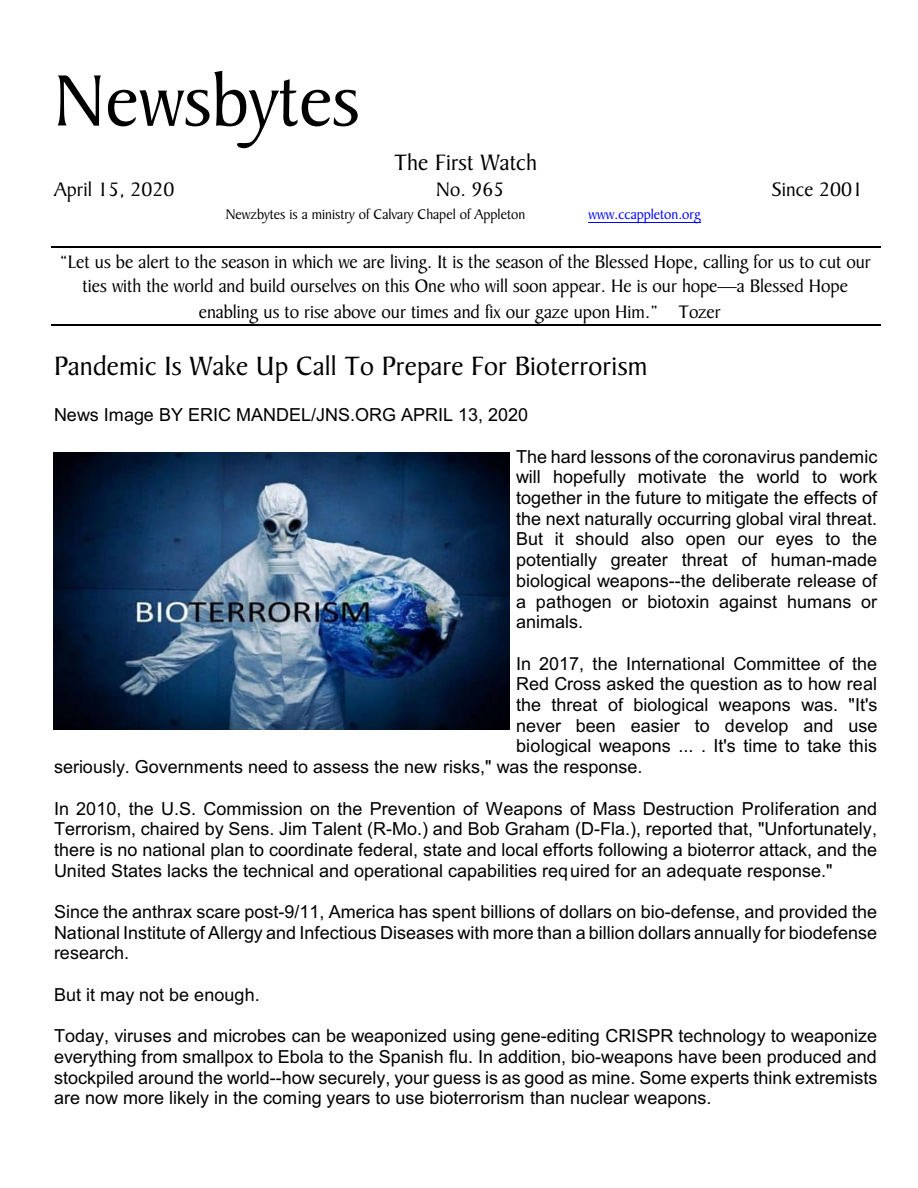
<style>
.page{position:relative;width:918px;height:1188px;background:#fff}
.page>*{position:absolute;margin:0;border:0;box-sizing:border-box;transform-origin:0 0}
.t1{font:78px "Baker Signet BT";color:#000}
.t2{font:28.5px "Baker Signet BT";letter-spacing:.005em;color:#000}
.t3{font:24px "Baker Signet BT";letter-spacing:.005em;color:#000}
.t4{font:21px "Baker Signet BT";color:#000}
.t5{font:italic 21px "Baker Signet BT";color:#000}
.t6{font:19.5px/23.5px "Baker Signet BT";color:#000;text-align:center}
.t7{font:18px/20.7px "Arial";color:#000;text-align:justify}
.t8{font:15px "Baker Signet BT";color:#000}
.t9{font:15px "Baker Signet BT";color:#00f}
</style>
<div class="page">
<hr style="left:51px;top:246px;width:829px;height:1px;background:#000">
<hr style="left:51px;top:324px;width:829px;height:2px;background:#000">
<img style="left:54px;top:453px;width:455px;height:276px">
<hr style="left:589px;top:222px;width:112px;height:1px;background:#00f">
<h1 class="t1" style="left:54px;top:66px;width:308px">Newsbytes</h1>
<h3 class="t3" style="left:394px;top:152px;width:145px">The First Watch</h3>
<p class="t4" style="left:54px;top:180px;width:122px">April 15, 2020</p>
<p class="t4" style="left:436px;top:180px;width:70px">No. 965</p>
<p class="t5" style="left:772px;top:180px;width:93px">Since 2001</p>
<p class="t8" style="left:226px;top:208px;width:301px">Newzbytes is a ministry of Calvary Chapel of Appleton</p>
<p class="t9" style="left:589px;top:208px;width:114px">www.ccappleton.org</p>
<p class="t6" style="left:60px;top:251px;width:813px">“Let us be alert to the season in which we are living. It is the season of the Blessed Hope, calling for us to cut our ties with the world and build ourselves on this One who will soon appear. He is our hope—a Blessed Hope</p>
<p class="t6" style="left:199px;top:302px;width:524px">enabling us to rise above our times and fix our gaze upon Him.” Tozer</p>
<h2 class="t2" style="left:54px;top:354px;width:595px">Pandemic Is Wake Up Call To Prepare For Bioterrorism</h2>
<p class="t7" style="left:54px;top:406px;width:476px">News Image BY ERIC MANDEL/JNS.ORG APRIL 13, 2020</p>
<p class="t7" style="left:516px;top:448px;width:363px">The hard lessons of the coronavirus pandemic will hopefully motivate the world to work together in the future to mitigate the effects of the next naturally occurring global viral threat.<br>But it should also open our eyes to the potentially greater threat of human-made biological weapons--the deliberate release of a pathogen or biotoxin against humans or animals.</p>
<p class="t7" style="left:516px;top:655px;width:363px">In 2017, the International Committee of the</p>
<p class="t7" style="left:516px;top:675px;width:363px">Red Cross asked the question as to how real</p>
<p class="t7" style="left:516px;top:696px;width:363px">the threat of biological weapons was. "It's</p>
<p class="t7" style="left:516px;top:717px;width:363px">never been easier to develop and use</p>
<p class="t7" style="left:516px;top:737px;width:363px">biological weapons ... . It's time to take this</p>
<p class="t7" style="left:54px;top:758px;width:590px">seriously. Governments need to assess the new risks," was the response.</p>
<p class="t7" style="left:54px;top:799px;width:825px">In 2010, the U.S. Commission on the Prevention of Weapons of Mass Destruction Proliferation and Terrorism, chaired by Sens. Jim Talent (R-Mo.) and Bob Graham (D-Fla.), reported that, "Unfortunately, there is no national plan to coordinate federal, state and local efforts following a bioterror attack, and the United States lacks the technical and operational capabilities required for an adequate response."</p>
<p class="t7" style="left:54px;top:903px;width:825px">Since the anthrax scare post-9/11, America has spent billions of dollars on bio-defense, and provided the National Institute of Allergy and Infectious Diseases with more than a billion dollars annually for biodefense research.</p>
<p class="t7" style="left:54px;top:986px;width:207px">But it may not be enough.</p>
<p class="t7" style="left:54px;top:1027px;width:825px">Today, viruses and microbes can be weaponized using gene-editing CRISPR technology to weaponize everything from smallpox to Ebola to the Spanish flu. In addition, bio-weapons have been produced and stockpiled around the world--how securely, your guess is as good as mine. Some experts think extremists are now more likely in the coming years to use bioterrorism than nuclear weapons.</p>
</div>
